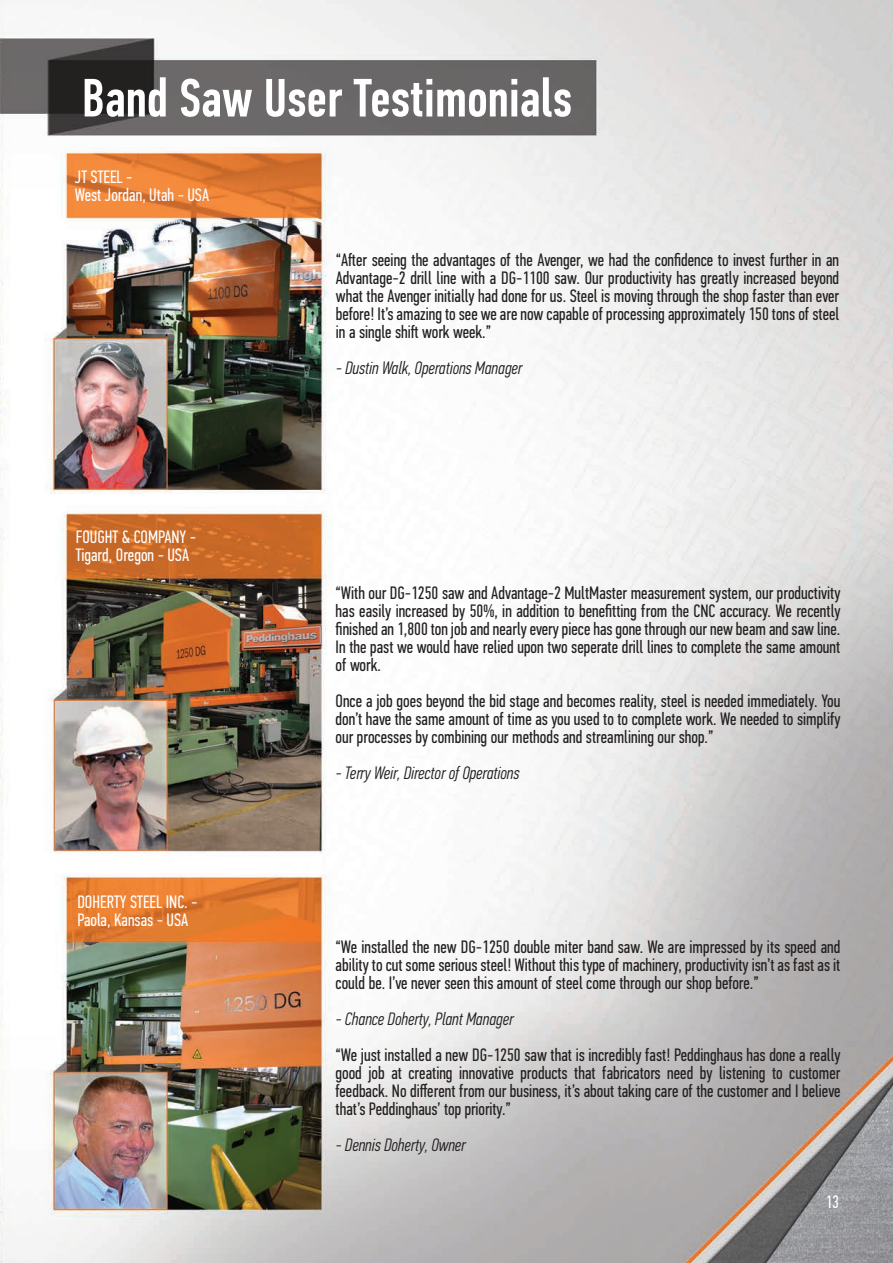
<style>
.page{position:relative;width:893px;height:1263px;background:#fff}
.page>*{position:absolute;margin:0;border:0;box-sizing:border-box;transform-origin:0 0}
.t1{font:500 54px "PF Din Text Comp Pro";color:#fff}
.t2{font:18px/18px "PF Din Text Comp Pro";color:#231f20;text-align:justify}
.t3{font:italic 300 18px "PF Din Text Comp Pro";color:#231f20}
.t4{font:18px "PF Din Text Comp Pro";color:#fff}
</style>
<div class="page">
<img style="left:0;top:0;width:893px;height:1263px">
<p class="t1" style="left:82px;top:67px;width:492px">Band Saw User Testimonials</p>
<p class="t4" style="left:75px;top:167px;width:59px">JT STEEL -</p>
<p class="t4" style="left:75px;top:185px;width:136px">West Jordan, Utah - USA</p>
<p class="t4" style="left:76px;top:527px;width:122px">FOUGHT &amp; COMPANY -</p>
<p class="t4" style="left:76px;top:545px;width:115px">Tigard, Oregon - USA</p>
<p class="t4" style="left:77px;top:892px;width:122px">DOHERTY STEEL INC. -</p>
<p class="t4" style="left:77px;top:910px;width:113px">Paola, Kansas - USA</p>
<p class="t2" style="left:336px;top:251px;width:505px">“After seeing the advantages of the Avenger, we had the confidence to invest further in an Advantage-2 drill line with a DG-1100 saw. Our productivity has greatly increased beyond what the Avenger initially had done for us. Steel is moving through the shop faster than ever before! It’s amazing to see we are now capable of processing approximately 150 tons of steel in a single shift work week.”</p>
<p class="t3" style="left:336px;top:358px;width:188px">- Dustin Walk, Operations Manager</p>
<p class="t2" style="left:336px;top:584px;width:506px">“With our DG-1250 saw and Advantage-2 MultMaster measurement system, our productivity has easily increased by 50%, in addition to benefitting from the CNC accuracy. We recently finished an 1,800 ton job and nearly every piece has gone through our new beam and saw line.<br>In the past we would have relied upon two seperate drill lines to complete the same amount of work.</p>
<p class="t2" style="left:336px;top:692px;width:506px">Once a job goes beyond the bid stage and becomes reality, steel is needed immediately. You don’t have the same amount of time as you used to to complete work. We needed to simplify our processes by combining our methods and streamlining our shop.”</p>
<p class="t3" style="left:336px;top:763px;width:185px">- Terry Weir, Director of Operations</p>
<p class="t2" style="left:336px;top:938px;width:506px">“We installed the new DG-1250 double miter band saw. We are impressed by its speed and ability to cut some serious steel! Without this type of machinery, productivity isn’t as fast as it could be. I’ve never seen this amount of steel come through our shop before.”</p>
<p class="t3" style="left:336px;top:1008px;width:179px">- Chance Doherty, Plant Manager</p>
<p class="t2" style="left:336px;top:1046px;width:506px">“We just installed a new DG-1250 saw that is incredibly fast! Peddinghaus has done a really good job at creating innovative products that fabricators need by listening to customer feedback. No different from our business, it’s about taking care of the customer and I believe that’s Peddinghaus’ top priority.”</p>
<p class="t3" style="left:336px;top:1134px;width:132px">- Dennis Doherty, Owner</p>
<p class="t4" style="left:825px;top:1192px;width:15px">13</p>
</div>
